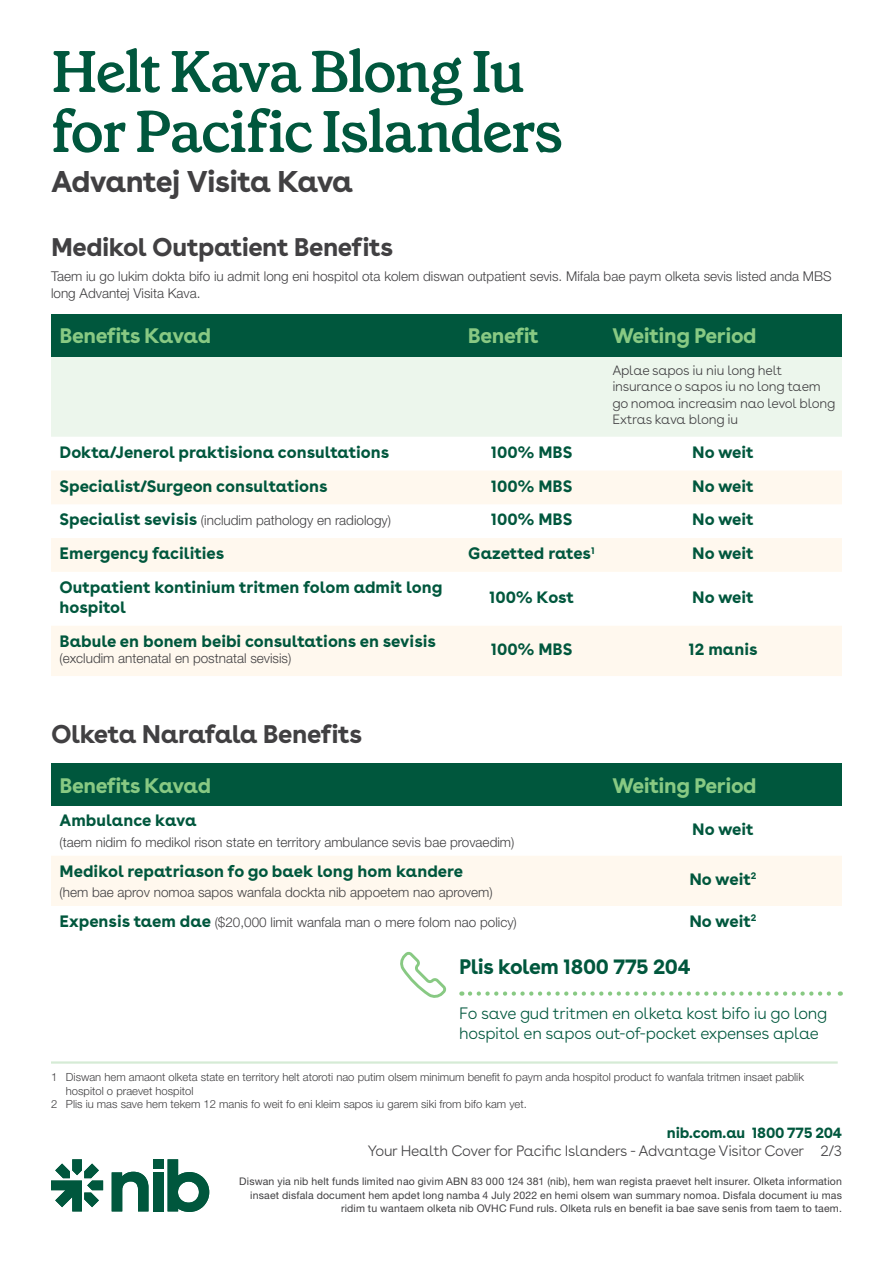
<style>
.page{position:relative;width:893px;height:1263px;background:#fff}
.page>*{position:absolute;margin:0;border:0;box-sizing:border-box;transform-origin:0 0}
.t1{font:600 58.5px/60px "Grenette Pro";letter-spacing:-.035em;color:#00573d}
.t2{font:700 30px "Buenos Aires";letter-spacing:-.03em;color:#414042}
.H2_Grey_SPAN_3{font:700 25.5px "Buenos Aires";letter-spacing:-.02em;color:#414042}
.Table_Head{font:700 21px "Buenos Aires";letter-spacing:-.02em;color:#88c983}
.Callout_Header{font:700 21px "Buenos Aires";letter-spacing:-.025em;color:#00573d}
.Cell_Left{font:700 16.5px "Buenos Aires";color:#00573d}
.Cell_Centred{font:700 16.5px "Buenos Aires";color:#00573d}
.Callout_Follower{font:300 16.5px/20.1px "Buenos Aires";letter-spacing:-.02em;color:#00573d}
.t3{font:300 15px "Buenos Aires";letter-spacing:-.02em;color:#414042}
.t4{font:700 15px "Buenos Aires";letter-spacing:-.02em;color:#00573d}
.Cell_Left-2{font:300 13.5px "Helvetica Neue LT Std";color:#414042}
.Body{font:300 13.5px/16.5px "Helvetica Neue LT Std";color:#414042}
.Table_Head_Explain{font:300 13.5px/16.5px "Buenos Aires";letter-spacing:-.02em;color:#414042}
.Footnote{font:300 11.25px/13.8px "Helvetica Neue LT Std";color:#414042}
.t5{font:10.5px/13.5px "Helvetica Neue LT Std";letter-spacing:.015em;color:#414042;text-align:right}
.s1{font-family:"Buenos Aires";font-weight:700;font-size:16.5px;color:#00573d}
</style>
<div class="page">
<svg style="left:112px;top:1172px;width:36px;height:39px"></svg>
<div style="left:153px;top:1172px;width:10px;height:39px;background:#00573d"></div>
<div style="left:153px;top:1159px;width:10px;height:10px;background:#00573d"></div>
<svg style="left:168px;top:1159px;width:41px;height:53px"></svg>
<svg style="left:51px;top:1159px;width:52px;height:52px"></svg>
<hr style="left:51px;top:1061px;width:787px;height:3px;background:#d5ebd5">
<div style="left:51px;top:357px;width:791px;height:80px;background:#ecf6ec"></div>
<svg style="left:51px;top:471px;width:791px;height:205px;fill:#fff8ee"></svg>
<div style="left:51px;top:314px;width:408px;height:43px;background:#00573d"></div>
<div style="left:459px;top:314px;width:145px;height:43px;background:#00573d"></div>
<div style="left:604px;top:314px;width:238px;height:43px;background:#00573d"></div>
<div style="left:51px;top:856px;width:791px;height:50px;background:#fff8ee"></div>
<div style="left:51px;top:764px;width:553px;height:42px;background:#00573d"></div>
<div style="left:604px;top:764px;width:238px;height:42px;background:#00573d"></div>
<svg style="left:470px;top:991px;width:371px;height:5px"></svg>
<svg style="left:400px;top:951px;width:46px;height:47px"></svg>
<h1 class="t1" style="left:51px;top:41px;width:514px">Helt Kava Blong Iu for Pacific Islanders</h1>
<h2 class="t2" style="left:51px;top:156px;width:304px">Advantej Visita Kava</h2>
<h2 class="H2_Grey_SPAN_3" style="left:51px;top:225px;width:344px">Medikol Outpatient Benefits</h2>
<p class="Body" style="left:51px;top:268px;width:782px">Taem iu go lukim dokta bifo iu admit long eni hospitol ota kolem diswan outpatient sevis. Mifala bae paym olketa sevis listed anda MBS long Advantej Visita Kava.</p>
<p class="Table_Head" style="left:60px;top:318px;width:153px">Benefits Kavad</p>
<p class="Table_Head" style="left:468px;top:318px;width:72px">Benefit</p>
<p class="Table_Head" style="left:612px;top:318px;width:146px">Weiting Period</p>
<p class="Table_Head_Explain" style="left:612px;top:360px;width:224px">Aplae sapos iu niu long helt insurance o sapos iu no long taem go nomoa increasim nao levol blong<br>Extras kava blong iu</p>
<p class="Cell_Left" style="left:60px;top:438px;width:331px">Dokta/Jenerol praktisiona consultations</p>
<p class="Cell_Centred" style="left:491px;top:438px;width:83px">100% MBS</p>
<p class="Cell_Centred" style="left:692px;top:438px;width:63px">No weit</p>
<p class="Cell_Left" style="left:60px;top:472px;width:270px">Specialist/Surgeon consultations</p>
<p class="Cell_Centred" style="left:491px;top:472px;width:83px">100% MBS</p>
<p class="Cell_Centred" style="left:692px;top:472px;width:63px">No weit</p>
<p class="Cell_Left-2" style="left:60px;top:512px;width:333px"><span class="s1">Specialist sevisis</span> (includim pathology en radiology)</p>
<p class="Cell_Centred" style="left:491px;top:505px;width:83px">100% MBS</p>
<p class="Cell_Centred" style="left:692px;top:505px;width:63px">No weit</p>
<p class="Cell_Left" style="left:60px;top:539px;width:166px">Emergency facilities</p>
<p class="Cell_Centred" style="left:468px;top:539px;width:128px">Gazetted rates<sup>1</sup></p>
<p class="Cell_Centred" style="left:692px;top:539px;width:63px">No weit</p>
<p class="Cell_Left" style="left:60px;top:573px;width:384px">Outpatient kontinium tritmen folom admit long</p>
<p class="Cell_Left" style="left:60px;top:593px;width:68px">hospitol</p>
<p class="Cell_Centred" style="left:489px;top:583px;width:86px">100% Kost</p>
<p class="Cell_Centred" style="left:692px;top:583px;width:63px">No weit</p>
<p class="Cell_Left" style="left:60px;top:627px;width:378px">Babule en bonem beibi consultations en sevisis</p>
<p class="Cell_Left-2" style="left:60px;top:650px;width:233px">(excludim antenatal en postnatal sevisis)</p>
<p class="Cell_Centred" style="left:491px;top:635px;width:83px">100% MBS</p>
<p class="Cell_Centred" style="left:688px;top:635px;width:71px">12 manis</p>
<h2 class="H2_Grey_SPAN_3" style="left:51px;top:712px;width:313px">Olketa Narafala Benefits</h2>
<p class="Table_Head" style="left:60px;top:767px;width:153px">Benefits Kavad</p>
<p class="Table_Head" style="left:612px;top:767px;width:146px">Weiting Period</p>
<p class="Cell_Left" style="left:60px;top:806px;width:139px">Ambulance kava</p>
<p class="Cell_Left-2" style="left:60px;top:834px;width:456px">(taem nidim fo medikol rison state en territory ambulance sevis bae provaedim)</p>
<p class="Cell_Centred" style="left:692px;top:815px;width:63px">No weit</p>
<p class="Cell_Left" style="left:60px;top:857px;width:405px">Medikol repatriason fo go baek long hom kandere</p>
<p class="Cell_Left-2" style="left:60px;top:884px;width:435px">(hem bae aprov nomoa sapos wanfala dockta nib appoetem nao aprovem)</p>
<p class="Cell_Centred" style="left:689px;top:865px;width:69px">No weit<sup>2</sup></p>
<p class="Cell_Left-2" style="left:60px;top:914px;width:459px"><span class="s1">Expensis taem dae</span> ($20,000 limit wanfala man o mere folom nao policy)</p>
<p class="Cell_Centred" style="left:689px;top:907px;width:69px">No weit<sup>2</sup></p>
<p class="Callout_Header" style="left:459px;top:949px;width:233px">Plis kolem 1800 775 204</p>
<p class="Callout_Follower" style="left:459px;top:1002px;width:370px">Fo save gud tritmen en olketa kost bifo iu go long hospitol en sapos out-of-pocket expenses aplae</p>
<p class="Footnote" style="left:66px;top:1069px;width:740px;text-indent:-15px">1 Diswan hem amaont olketa state en territory helt atoroti nao putim olsem minimum benefit fo paym anda hospitol product fo wanfala tritmen insaet pablik hospitol o praevet hospitol</p>
<p class="Footnote" style="left:51px;top:1097px;width:477px">2 Plis iu mas save hem tekem 12 manis fo weit fo eni kleim sapos iu garem siki from bifo kam yet.</p>
<h3 class="t4" style="left:667px;top:1120px;width:177px">nib .com .au 1800 775 204</h3>
<h3 class="t3" style="left:820px;top:1139px;width:23px">2/3</h3>
<h3 class="t3" style="left:368px;top:1139px;width:438px">Your Health Cover for Pacific Islanders - Advantage Visitor Cover</h3>
<p class="t5" style="left:239px;top:1175px;width:604px">Diswan yia nib helt funds limited nao givim ABN 83 000 124 381 (nib), hem wan regista praevet helt insurer. Olketa information insaet disfala document hem apdet long namba 4 July 2022 en hemi olsem wan summary nomoa. Disfala document iu mas ridim tu wantaem olketa nib OVHC Fund ruls. Olketa ruls en benefit ia bae save senis from taem to taem.</p>
</div>
